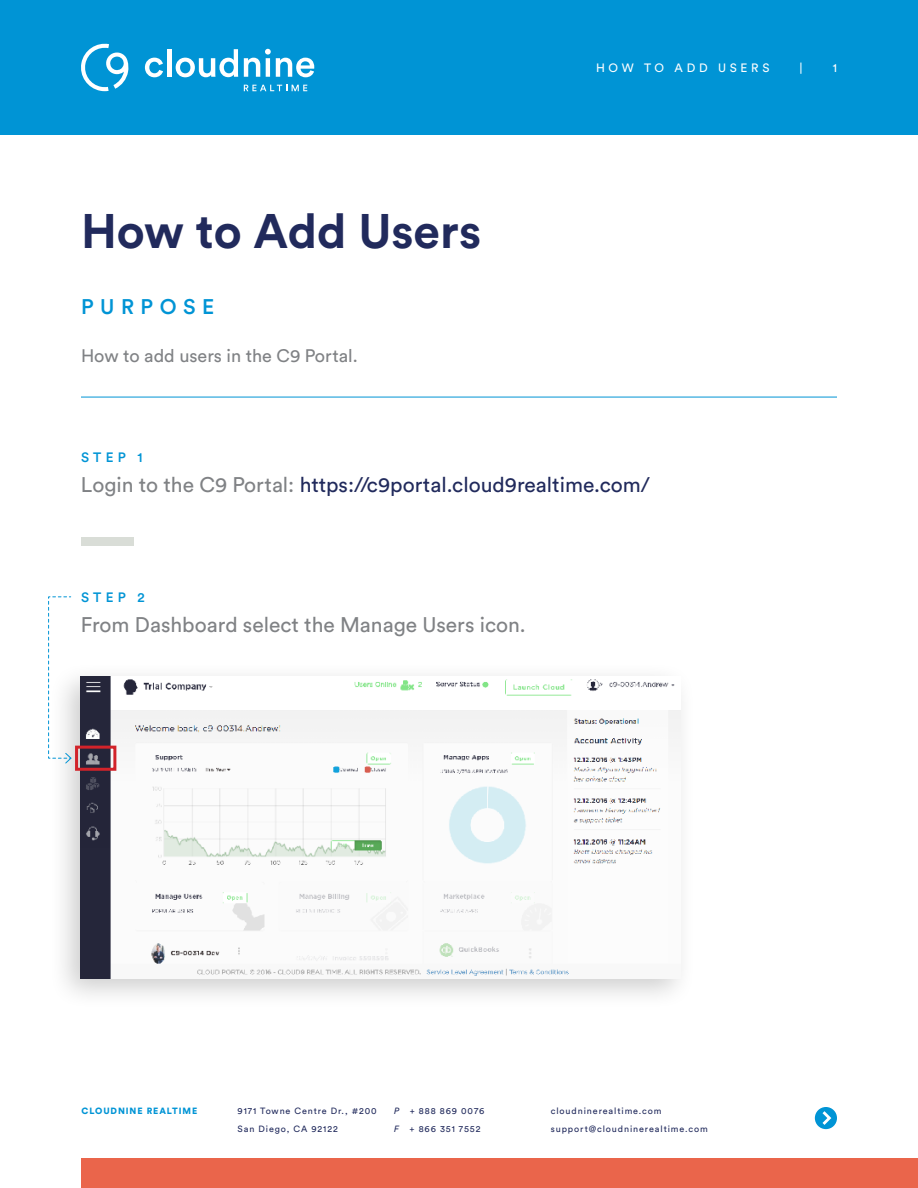
<style>
.page{position:relative;width:918px;height:1188px;background:#fff}
.page>*{position:absolute;margin:0;border:0;box-sizing:border-box;transform-origin:0 0}
.t1{font:700 48px "Circular Std";color:#212a5c}
.t2{font:21px "Circular Std";color:#212a5c}
.t3{font:21px "Circular Std";color:#808285}
.t4{font:500 21px "Circular Std";letter-spacing:.31em;color:#0094d5}
.t5{font:18px "Circular Std";color:#808285}
.t6{font:500 13.5px "Circular Std";letter-spacing:.31em;color:#0094d5}
.t7{font:12px "Circular Std";letter-spacing:.31em;color:#fff}
.t8{font:9px/18px "Circular Std";letter-spacing:.1em;color:#212a5c}
.t9{font:900 9px "Circular Std";letter-spacing:.1em;color:#0094d5}
.s1{color:#808285}
.s2{font-style:italic}
</style>
<div class="page">
<div style="left:0;top:0;width:918px;height:135px;background:#0094d5"></div>
<svg style="left:815px;top:1107px;width:22px;height:22px"></svg>
<svg style="left:145px;top:58px;width:18px;height:19px"></svg>
<hr style="left:167px;top:49px;width:4px;height:28px;background:#fff">
<svg style="left:176px;top:49px;width:62px;height:28px"></svg>
<svg style="left:244px;top:49px;width:70px;height:28px"></svg>
<svg style="left:244px;top:85px;width:63px;height:6px"></svg>
<svg style="left:81px;top:43px;width:48px;height:48px"></svg>
<div style="left:81px;top:1158px;width:837px;height:30px;background:#ea654b"></div>
<hr style="left:81px;top:397px;width:756px;height:1px;background:#0094d5">
<div style="left:48px;top:661px;width:648px;height:350px;background:#000;opacity:.2"></div>
<img style="left:81px;top:677px;width:599px;height:302px">
<div style="left:81px;top:537px;width:52px;height:8px;background:#d9ddd7"></div>
<svg style="left:48px;top:596px;width:24px;height:168px"></svg>
<div style="left:75px;top:746px;width:41px;height:25px;border:3px solid #d2232a"></div>
<h1 class="t1" style="left:81px;top:200px;width:402px">How to Add Users</h1>
<h2 class="t4" style="left:81px;top:293px;width:135px">PURPOSE</h2>
<h3 class="t5" style="left:81px;top:345px;width:278px">How to add users in the C9 Portal.</h3>
<h3 class="t7" style="left:596px;top:61px;width:175px">HOW TO ADD USERS</h3>
<h3 class="t7" style="left:800px;top:61px;width:5px">|</h3>
<h3 class="t7" style="left:833px;top:61px;width:6px">1</h3>
<h3 class="t6" style="left:81px;top:449px;width:63px">STEP 1</h3>
<h2 class="t2" style="left:81px;top:472px;width:570px"><span class="s1">Login to the C9 Portal:</span> https://c9portal.cloud9realtime.com/</h2>
<h3 class="t6" style="left:81px;top:588px;width:65px">STEP 2</h3>
<h2 class="t3" style="left:81px;top:612px;width:446px">From Dashboard select the Manage Users icon.</h2>
<p class="t9" style="left:82px;top:1105px;width:117px">CLOUDNINE REALTIME</p>
<p class="t8" style="left:394px;top:1102px;width:92px"><span class="s2">P</span> + 888 869 0076<br><span class="s2">F</span> + 866 351 7552</p>
<p class="t8" style="left:551px;top:1102px;width:159px">cloudninerealtime.com support@cloudninerealtime.com</p>
<p class="t8" style="left:238px;top:1102px;width:141px">9171 Towne Centre Dr., #200<br>San Diego, CA 92122</p>
</div>
